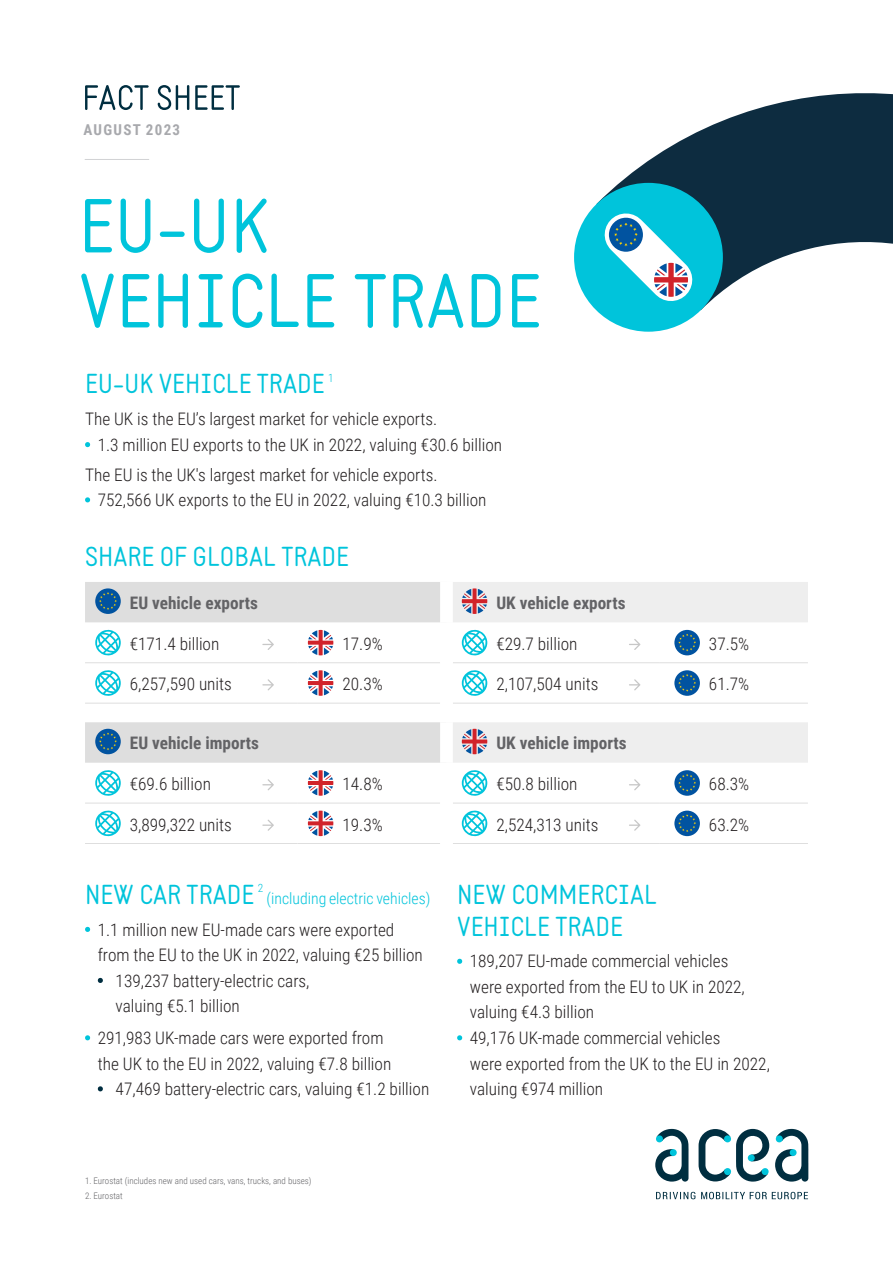
<style>
.page{position:relative;width:893px;height:1263px;background:#fff}
.page>*{position:absolute;margin:0;border:0;box-sizing:border-box;transform-origin:0 0}
.Titre_2{font:75px "Static";color:#00c4db}
.t1{font:27px/32px "Static";color:#00c4db}
.t2{font:300 17.25px/25.5px "Roboto Condensed";color:#231f20}
.t3{font:700 17.25px "Roboto Condensed";color:#636366}
.t4{font:300 15.75px "Roboto Condensed";color:#00c4db}
.t5{font:700 15px "Roboto Condensed";letter-spacing:.085em;color:#a8a9ad}
.t6{font:300 11.4px "Roboto Condensed";color:#00c4db}
.t7{font:300 9px "Roboto Condensed";color:#636366}
</style>
<div class="page">
<svg style="left:629px;top:138px;width:264px;height:147px"></svg>
<svg style="left:655px;top:1129px;width:153px;height:70px"></svg>
<svg style="left:85px;top:85px;width:155px;height:25px"></svg>
<svg style="left:85px;top:926px;width:5px;height:6px"></svg>
<svg style="left:97px;top:977px;width:6px;height:6px"></svg>
<svg style="left:85px;top:1035px;width:5px;height:6px"></svg>
<svg style="left:97px;top:1086px;width:6px;height:6px"></svg>
<svg style="left:85px;top:582px;width:355px;height:181px"></svg>
<svg style="left:453px;top:582px;width:355px;height:181px"></svg>
<div style="left:295px;top:663px;width:5px;height:40px;background:#fff"></div>
<svg style="left:295px;top:704px;width:5px;height:5px"></svg>
<div style="left:656px;top:663px;width:6px;height:40px;background:#fff"></div>
<svg style="left:656px;top:704px;width:6px;height:5px"></svg>
<hr style="left:85px;top:703px;width:213px;height:1px;background:#dedede">
<hr style="left:298px;top:703px;width:142px;height:1px;background:#dedede">
<hr style="left:453px;top:703px;width:206px;height:1px;background:#dedede">
<hr style="left:659px;top:703px;width:149px;height:1px;background:#dedede">
<hr style="left:85px;top:662px;width:213px;height:1px;background:#dedede">
<hr style="left:298px;top:662px;width:142px;height:1px;background:#dedede">
<hr style="left:453px;top:662px;width:206px;height:1px;background:#dedede">
<hr style="left:659px;top:662px;width:149px;height:1px;background:#dedede">
<hr style="left:85px;top:843px;width:213px;height:1px;background:#dedede">
<hr style="left:298px;top:843px;width:142px;height:1px;background:#dedede">
<hr style="left:453px;top:843px;width:206px;height:1px;background:#dedede">
<hr style="left:659px;top:843px;width:149px;height:1px;background:#dedede">
<hr style="left:85px;top:803px;width:213px;height:1px;background:#dedede">
<hr style="left:298px;top:803px;width:142px;height:1px;background:#dedede">
<hr style="left:453px;top:803px;width:206px;height:1px;background:#dedede">
<hr style="left:659px;top:803px;width:149px;height:1px;background:#dedede">
<svg style="left:95px;top:588px;width:26px;height:26px"></svg>
<svg style="left:99px;top:592px;width:18px;height:18px"></svg>
<svg style="left:462px;top:588px;width:25px;height:26px"></svg>
<svg style="left:95px;top:630px;width:26px;height:26px"></svg>
<svg style="left:262px;top:639px;width:12px;height:11px"></svg>
<svg style="left:308px;top:630px;width:25px;height:25px"></svg>
<svg style="left:462px;top:630px;width:25px;height:26px"></svg>
<svg style="left:629px;top:639px;width:11px;height:11px"></svg>
<div style="left:674px;top:630px;width:26px;height:25px;background:#0153a0;border-radius:50%"></div>
<svg style="left:678px;top:634px;width:18px;height:17px"></svg>
<svg style="left:95px;top:670px;width:26px;height:26px"></svg>
<svg style="left:262px;top:679px;width:12px;height:11px"></svg>
<svg style="left:308px;top:670px;width:25px;height:26px"></svg>
<svg style="left:462px;top:670px;width:25px;height:26px"></svg>
<svg style="left:629px;top:679px;width:11px;height:11px"></svg>
<svg style="left:674px;top:670px;width:26px;height:26px"></svg>
<svg style="left:678px;top:674px;width:18px;height:18px"></svg>
<div style="left:95px;top:729px;width:26px;height:25px;background:#0153a0;border-radius:50%"></div>
<svg style="left:99px;top:733px;width:18px;height:17px"></svg>
<svg style="left:462px;top:729px;width:25px;height:25px"></svg>
<svg style="left:95px;top:770px;width:26px;height:26px"></svg>
<svg style="left:262px;top:779px;width:12px;height:11px"></svg>
<svg style="left:308px;top:770px;width:25px;height:26px"></svg>
<svg style="left:462px;top:770px;width:25px;height:26px"></svg>
<svg style="left:629px;top:779px;width:11px;height:11px"></svg>
<svg style="left:674px;top:770px;width:26px;height:26px"></svg>
<svg style="left:678px;top:774px;width:18px;height:18px"></svg>
<svg style="left:95px;top:810px;width:26px;height:26px"></svg>
<svg style="left:262px;top:819px;width:12px;height:12px"></svg>
<svg style="left:308px;top:811px;width:25px;height:25px"></svg>
<svg style="left:462px;top:810px;width:25px;height:26px"></svg>
<svg style="left:629px;top:819px;width:11px;height:12px"></svg>
<div style="left:674px;top:811px;width:26px;height:25px;background:#0153a0;border-radius:50%"></div>
<svg style="left:678px;top:814px;width:18px;height:18px"></svg>
<svg style="left:85px;top:442px;width:5px;height:5px"></svg>
<svg style="left:85px;top:497px;width:5px;height:6px"></svg>
<hr style="left:85px;top:159px;width:64px;height:1px;background:#d1d2d4">
<svg style="left:574px;top:175px;width:157px;height:157px"></svg>
<svg style="left:457px;top:958px;width:6px;height:6px"></svg>
<svg style="left:457px;top:1035px;width:6px;height:6px"></svg>
<p class="t5" style="left:84px;top:119px;width:98px">AUGUST 2023</p>
<p class="Titre_2" style="left:79px;top:181px;width:191px">EU-UK</p>
<p class="Titre_2" style="left:79px;top:256px;width:464px">VEHICLE TRADE</p>
<p class="t1" style="left:85px;top:369px;width:241px">EU-UK VEHICLE TRADE</p>
<p class="t6" style="left:328px;top:370px;width:7px">1</p>
<p class="t2" style="left:85px;top:406px;width:354px">The UK is the EU’s largest market for vehicle exports.</p>
<p class="t2" style="left:98px;top:431px;width:406px">1.3 million EU exports to the UK in 2022, valuing €30.6 billion</p>
<p class="t2" style="left:85px;top:461px;width:354px">The EU is the UK's largest market for vehicle exports.</p>
<p class="t2" style="left:98px;top:486px;width:390px">752,566 UK exports to the EU in 2022, valuing €10.3 billion</p>
<p class="t1" style="left:85px;top:541px;width:265px">SHARE OF GLOBAL TRADE</p>
<p class="t3" style="left:130px;top:590px;width:130px">EU vehicle exports</p>
<p class="t3" style="left:496px;top:590px;width:131px">UK vehicle exports</p>
<p class="t2" style="left:130px;top:630px;width:91px">€171.4 billion</p>
<p class="t2" style="left:342px;top:630px;width:42px">17.9%</p>
<p class="t2" style="left:496px;top:630px;width:83px">€29.7 billion</p>
<p class="t2" style="left:709px;top:630px;width:42px">37.5%</p>
<p class="t2" style="left:130px;top:671px;width:104px">6,257,590 units</p>
<p class="t2" style="left:342px;top:671px;width:42px">20.3%</p>
<p class="t2" style="left:496px;top:671px;width:104px">2,107,504 units</p>
<p class="t2" style="left:709px;top:671px;width:42px">61.7%</p>
<p class="t3" style="left:130px;top:731px;width:131px">EU vehicle imports</p>
<p class="t3" style="left:496px;top:731px;width:132px">UK vehicle imports</p>
<p class="t2" style="left:130px;top:771px;width:83px">€69.6 billion</p>
<p class="t2" style="left:342px;top:771px;width:42px">14.8%</p>
<p class="t2" style="left:496px;top:771px;width:83px">€50.8 billion</p>
<p class="t2" style="left:709px;top:771px;width:42px">68.3%</p>
<p class="t2" style="left:130px;top:811px;width:104px">3,899,322 units</p>
<p class="t2" style="left:342px;top:811px;width:42px">19.3%</p>
<p class="t2" style="left:496px;top:811px;width:104px">2,524,313 units</p>
<p class="t2" style="left:709px;top:811px;width:42px">63.2%</p>
<p class="t1" style="left:85px;top:879px;width:171px">NEW CAR TRADE</p>
<p class="t6" style="left:258px;top:880px;width:7px">2</p>
<p class="t4" style="left:267px;top:887px;width:165px">(including electric vehicles)</p>
<p class="t2" style="left:98px;top:916px;width:327px">1.1 million new EU-made cars were exported from the EU to the UK in 2022, valuing €25 billion</p>
<p class="t2" style="left:116px;top:967px;width:195px">139,237 battery-electric cars, valuing €5.1 billion</p>
<p class="t2" style="left:98px;top:1024px;width:295px">291,983 UK-made cars were exported from the UK to the EU in 2022, valuing €7.8 billion</p>
<p class="t2" style="left:116px;top:1075px;width:315px">47,469 battery-electric cars, valuing €1.2 billion</p>
<p class="t1" style="left:457px;top:879px;width:201px">NEW COMMERCIAL<br>VEHICLE TRADE</p>
<p class="t2" style="left:470px;top:948px;width:277px">189,207 EU-made commercial vehicles were exported from the EU to UK in 2022, valuing €4.3 billion</p>
<p class="t2" style="left:470px;top:1024px;width:302px">49,176 UK-made commercial vehicles<br>were exported from the UK to the EU in 2022, valuing €974 million</p>
<p class="t7" style="left:85px;top:1175px;width:228px">1. Eurostat (includes new and used cars, vans, trucks, and buses)</p>
<p class="t7" style="left:85px;top:1190px;width:39px">2. Eurostat</p>
</div>
